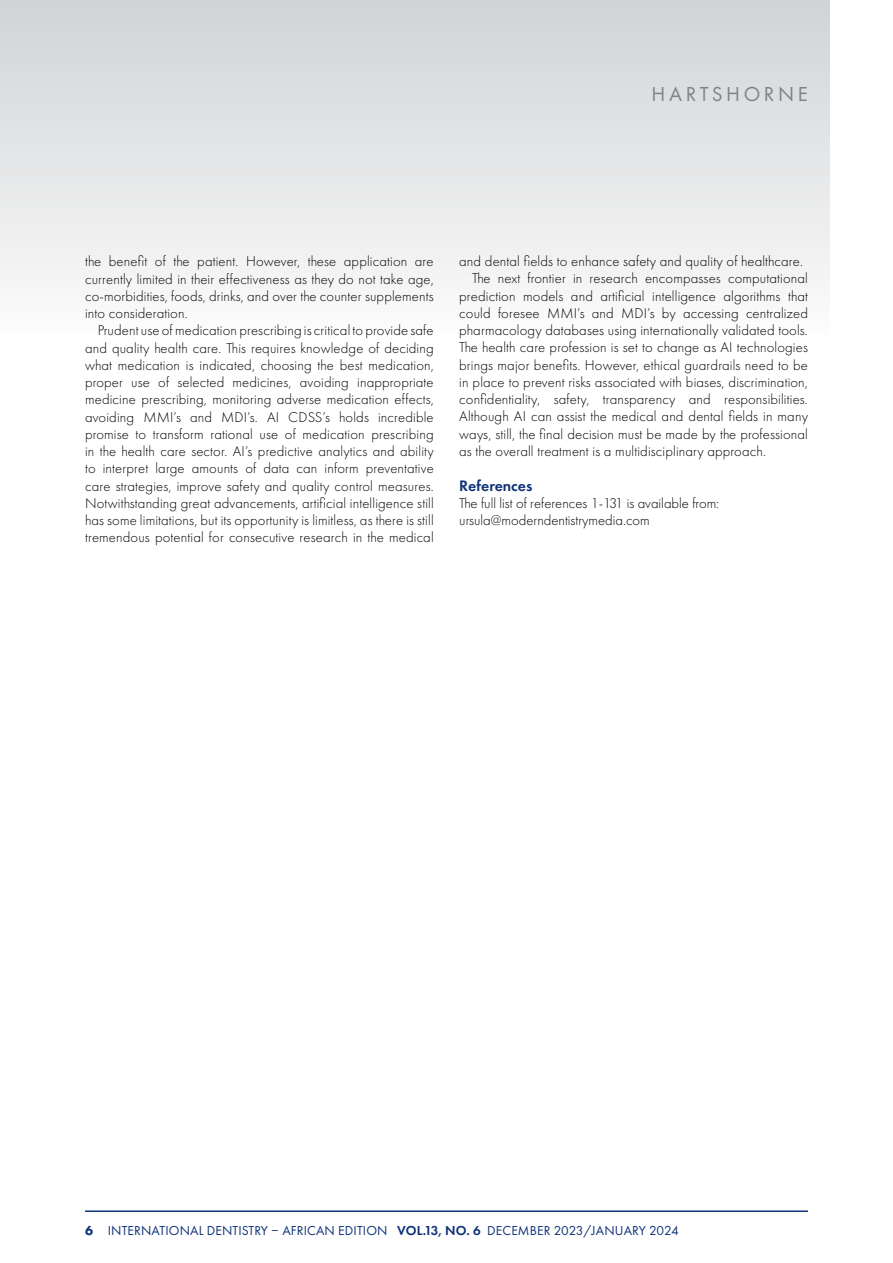
<style>
.page{position:relative;width:893px;height:1263px;background:#fff}
.page>*{position:absolute;margin:0;border:0;box-sizing:border-box;transform-origin:0 0}
.t1{font:21px "Futura PT";letter-spacing:.17em;color:#808285}
.t2{font:600 15.75px "Futura PT";color:#0e3178}
.t3{font:300 14.7px/17.2px "Futura PT";letter-spacing:.01em;color:#000;text-align:justify}
.t4{font:13.5px "Futura PT";letter-spacing:.01em;color:#0e3178}
.s1{font-weight:800}
.s2{font-weight:600}
</style>
<div class="page">
<hr style="left:85px;top:1210px;width:723px;height:2px;background:#0e3178">
<div style="left:0;top:0;width:829px;height:340px;background:linear-gradient(to bottom,#d1d3d4,#fcfcfc)"></div>
<h1 class="t1" style="left:652px;top:82px;width:158px">HARTSHORNE</h1>
<p class="t3" style="left:85px;top:253px;width:350px">the benefit of the patient. However, these application are currently limited in their effectiveness as they do not take age, co-morbidities, foods, drinks, and over the counter supplements into consideration.</p>
<p class="t3" style="left:85px;top:322px;width:350px;text-indent:13px">Prudent use of medication prescribing is critical to provide safe and quality health care. This requires knowledge of deciding what medication is indicated, choosing the best medication, proper use of selected medicines, avoiding inappropriate medicine prescribing, monitoring adverse medication effects, avoiding MMI’s and MDI’s. AI CDSS’s holds incredible promise to transform rational use of medication prescribing in the health care sector. AI’s predictive analytics and ability to interpret large amounts of data can inform preventative care strategies, improve safety and quality control measures.<br>Notwithstanding great advancements, artificial intelligence still has some limitations, but its opportunity is limitless, as there is still tremendous potential for consecutive research in the medical</p>
<p class="t3" style="left:459px;top:253px;width:345px">and dental fields to enhance safety and quality of healthcare.</p>
<p class="t3" style="left:472px;top:270px;width:337px">The next frontier in research encompasses computational</p>
<p class="t3" style="left:459px;top:287px;width:350px">prediction models and artificial intelligence algorithms that</p>
<p class="t3" style="left:459px;top:305px;width:350px">could foresee MMI’s and MDI’s by accessing centralized</p>
<p class="t3" style="left:459px;top:322px;width:350px">pharmacology databases using internationally validated tools.</p>
<p class="t3" style="left:459px;top:339px;width:350px">The health care profession is set to change as AI technologies</p>
<p class="t3" style="left:459px;top:356px;width:350px">brings major benefits. However, ethical guardrails need to be</p>
<p class="t3" style="left:459px;top:374px;width:350px">in place to prevent risks associated with biases, discrimination,</p>
<p class="t3" style="left:459px;top:391px;width:350px">confidentiality, safety, transparency and responsibilities.</p>
<p class="t3" style="left:459px;top:408px;width:350px">Although AI can assist the medical and dental fields in many</p>
<p class="t3" style="left:459px;top:425px;width:350px">ways, still, the final decision must be made by the professional</p>
<p class="t3" style="left:459px;top:442px;width:308px">as the overall treatment is a multidisciplinary approach.</p>
<p class="t2" style="left:459px;top:475px;width:75px">References</p>
<p class="t3" style="left:459px;top:494px;width:262px">The full list of references 1-131 is available from: ursula@moderndentistrymedia.com</p>
<p class="t4" style="left:85px;top:1223px;width:595px"><span class="s1">6</span> INTERNATIONAL DENTISTRY – AFRICAN EDITION <span class="s2">VOL.13, NO. 6</span> DECEMBER 2023/JANUARY 2024</p>
</div>
